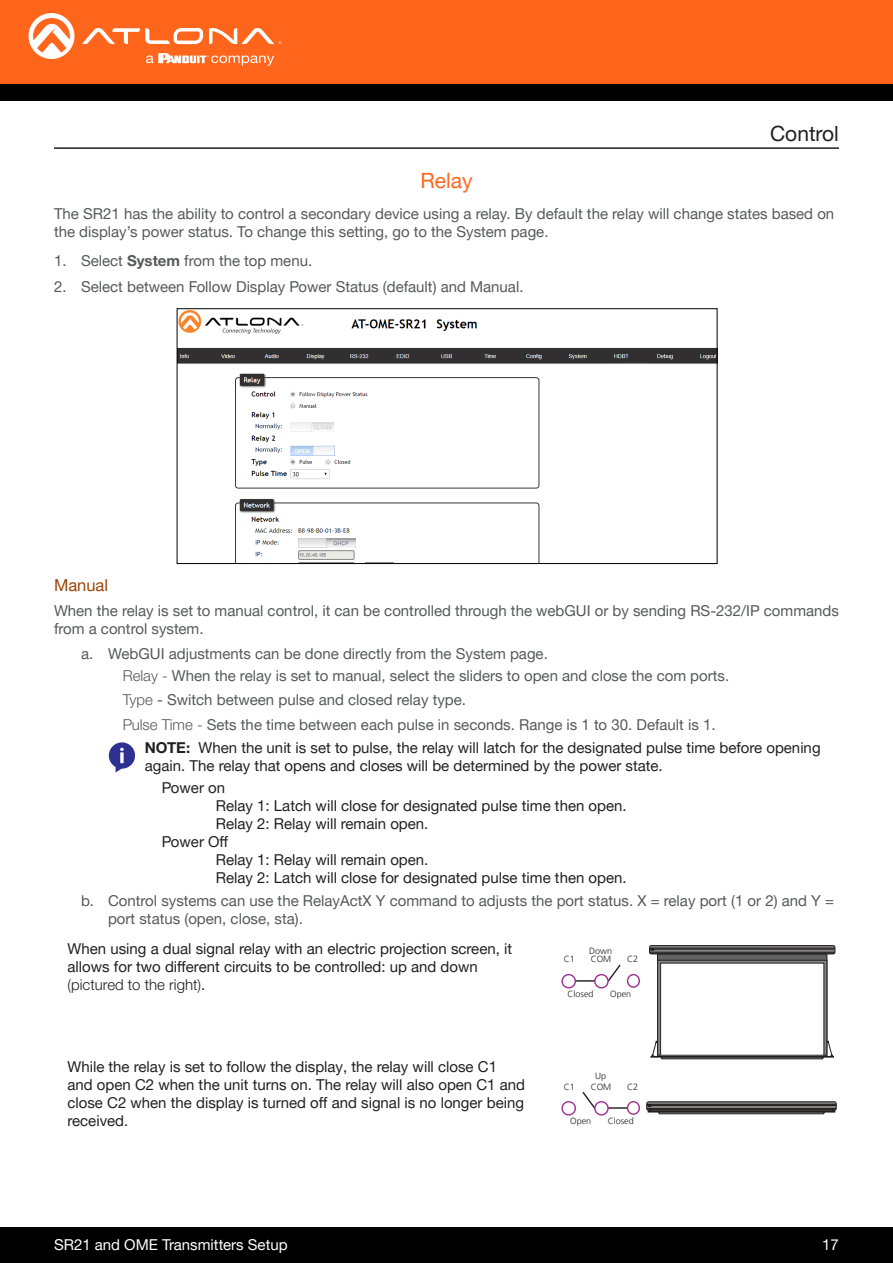
<style>
.page{position:relative;width:893px;height:1263px;background:#fff}
.page>*{position:absolute;margin:0;border:0;box-sizing:border-box;transform-origin:0 0}
.Non_TOC_Section_Head{font:21px "Helvetica Neue LTW1 G";color:#231f20}
.Subsection_Header{font:21px "Helvetica Neue LTW1 G";color:#ff661c}
.Secondary_Subsection{font:16.5px "Helvetica Neue LTW1 G";color:#9b450a}
.General_Bold_Text{font:15px/18px "Helvetica Neue LTW1 G";color:#231f20}
.General_Text{font:15px/18px "Helvetica Neue LTW1 G";color:#57585a}
.Bullets{font:15px "Helvetica Neue LTW1 G";color:#57585a}
.t1{font:15px "Helvetica Neue LTW1 G";color:#fff}
.t2{font:300 15px "Helvetica Neue LTW1 G";color:#231f20}
.t3{font:300 9px "Frutiger LT";color:#221f1f}
.s1{font-weight:700}
.s2{font-weight:300}
.s3{font-weight:400}
</style>
<div class="page">
<div style="left:0;top:1227px;width:893px;height:36px;background:#000"></div>
<div style="left:0;top:0;width:893px;height:84px;background:#ff661c"></div>
<div style="left:0;top:84px;width:893px;height:16px;background:#000"></div>
<svg style="left:82px;top:28px;width:121px;height:16px"></svg>
<svg style="left:209px;top:28px;width:72px;height:16px"></svg>
<svg style="left:29px;top:13px;width:45px;height:46px"></svg>
<svg style="left:146px;top:53px;width:128px;height:13px"></svg>
<div style="left:657px;top:954px;width:170px;height:102px;background:linear-gradient(to right,#636363,#636363)"></div>
<div style="left:657px;top:954px;width:170px;height:102px;border:1px solid #221f1f"></div>
<svg style="left:658px;top:960px;width:169px;height:95px"></svg>
<div style="left:657px;top:960px;width:170px;height:95px;border:1px solid #221f1f"></div>
<svg style="left:646px;top:1101px;width:191px;height:13px;background:#4e4c4c"></svg>
<div style="left:661px;top:963px;width:163px;height:92px;background:#fff"></div>
<div style="left:651px;top:1056px;width:183px;height:1px;border:1px solid #221f1f"></div>
<svg style="left:649px;top:945px;width:186px;height:9px;background:#4f4e4e"></svg>
<svg style="left:652px;top:1041px;width:180px;height:18px"></svg>
<hr style="left:575px;top:980px;width:20px;height:2px;background:#221f1f">
<svg style="left:606px;top:964px;width:15px;height:17px"></svg>
<div style="left:561px;top:974px;width:15px;height:14px;border:1px solid #9f3292;border-radius:50%"></div>
<div style="left:594px;top:974px;width:15px;height:14px;border:1px solid #9f3292;border-radius:50%"></div>
<div style="left:627px;top:974px;width:13px;height:14px;border:1px solid #9f3292;border-radius:50%"></div>
<svg style="left:582px;top:1092px;width:15px;height:17px"></svg>
<hr style="left:608px;top:1107px;width:20px;height:2px;background:#221f1f">
<div style="left:561px;top:1101px;width:15px;height:14px;border:1px solid #9f3292;border-radius:50%"></div>
<div style="left:594px;top:1101px;width:15px;height:14px;border:1px solid #9f3292;border-radius:50%"></div>
<div style="left:627px;top:1101px;width:13px;height:14px;border:1px solid #9f3292;border-radius:50%"></div>
<hr style="left:54px;top:147px;width:785px;height:2px;background:#231f20">
<svg style="left:109px;top:742px;width:26px;height:30px"></svg>
<img style="left:179px;top:310px;width:536px;height:252px">
<div style="left:177px;top:308px;width:540px;height:256px;border:1px solid #000"></div>
<p class="Non_TOC_Section_Head" style="left:770px;top:120px;width:70px">Control</p>
<p class="Subsection_Header" style="left:420px;top:168px;width:54px">Relay</p>
<p class="General_Text" style="left:54px;top:204px;width:782px">The SR21 has the ability to control a secondary device using a relay. By default the relay will change states based on the display’s power status. To change this setting, go to the System page.</p>
<p class="General_Text" style="left:54px;top:251px;width:260px">1. Select <span class="s1">System</span> from the top menu.</p>
<p class="General_Text" style="left:54px;top:278px;width:471px">2. Select between Follow Display Power Status (default) and Manual.</p>
<p class="Secondary_Subsection" style="left:54px;top:575px;width:56px">Manual</p>
<p class="General_Text" style="left:54px;top:601px;width:786px">When the relay is set to manual control, it can be controlled through the webGUI or by sending RS-232/IP commands from a control system.</p>
<p class="General_Text" style="left:81px;top:644px;width:468px">a. WebGUI adjustments can be done directly from the System page.</p>
<p class="Bullets" style="left:123px;top:666px;width:608px"><span class="s2">Relay -</span> When the relay is set to manual, select the sliders to open and close the com ports.</p>
<p class="Bullets" style="left:123px;top:691px;width:345px"><span class="s2">Type</span> - Switch between pulse and closed relay type.</p>
<p class="Bullets" style="left:123px;top:715px;width:594px"><span class="s2">Pulse Time -</span> Sets the time between each pulse in seconds. Range is 1 to 30. Default is 1.</p>
<p class="General_Bold_Text" style="left:145px;top:739px;width:677px"><span class="s1">NOTE:</span> When the unit is set to pulse, the relay will latch for the designated pulse time before opening again. The relay that opens and closes will be determined by the power state.</p>
<p class="General_Bold_Text" style="left:162px;top:779px;width:65px">Power on</p>
<p class="General_Bold_Text" style="left:216px;top:797px;width:412px">Relay 1: Latch will close for designated pulse time then open.</p>
<p class="General_Bold_Text" style="left:216px;top:815px;width:214px">Relay 2: Relay will remain open.</p>
<p class="General_Bold_Text" style="left:162px;top:833px;width:68px">Power Off</p>
<p class="General_Bold_Text" style="left:216px;top:851px;width:214px">Relay 1: Relay will remain open.</p>
<p class="General_Bold_Text" style="left:216px;top:869px;width:412px">Relay 2: Latch will close for designated pulse time then open.</p>
<p class="General_Text" style="left:108px;top:891px;width:728px;text-indent:-27px">b. Control systems can use the RelayActX Y command to adjusts the port status. X = relay port (1 or 2) and Y = port status (open, close, sta).</p>
<p class="General_Bold_Text" style="left:68px;top:939px;width:446px">When using a dual signal relay with an electric projection screen, it allows for two different circuits to be controlled: up and down</p>
<p class="t2" style="left:68px;top:975px;width:139px">(pictured to the right)<span class="s3">.</span></p>
<p class="General_Bold_Text" style="left:67px;top:1058px;width:459px">While the relay is set to follow the display, the relay will close C1 and open C2 when the unit turns on. The relay will also open C1 and close C2 when the display is turned off and signal is no longer being received.</p>
<p class="t3" style="left:589px;top:945px;width:25px">Down</p>
<p class="t3" style="left:568px;top:988px;width:28px">Closed</p>
<p class="t3" style="left:564px;top:954px;width:13px">C1</p>
<p class="t3" style="left:591px;top:954px;width:22px">COM</p>
<p class="t3" style="left:627px;top:954px;width:13px">C2</p>
<p class="t3" style="left:610px;top:988px;width:23px">Open</p>
<p class="t3" style="left:564px;top:1081px;width:13px">C1</p>
<p class="t3" style="left:595px;top:1071px;width:13px">Up</p>
<p class="t3" style="left:591px;top:1081px;width:22px">COM</p>
<p class="t3" style="left:627px;top:1081px;width:13px">C2</p>
<p class="t3" style="left:570px;top:1116px;width:23px">Open</p>
<p class="t3" style="left:608px;top:1116px;width:28px">Closed</p>
<p class="t1" style="left:54px;top:1235px;width:235px">SR21 and OME Transmitters Setup</p>
<p class="t1" style="left:822px;top:1235px;width:18px">17</p>
</div>
